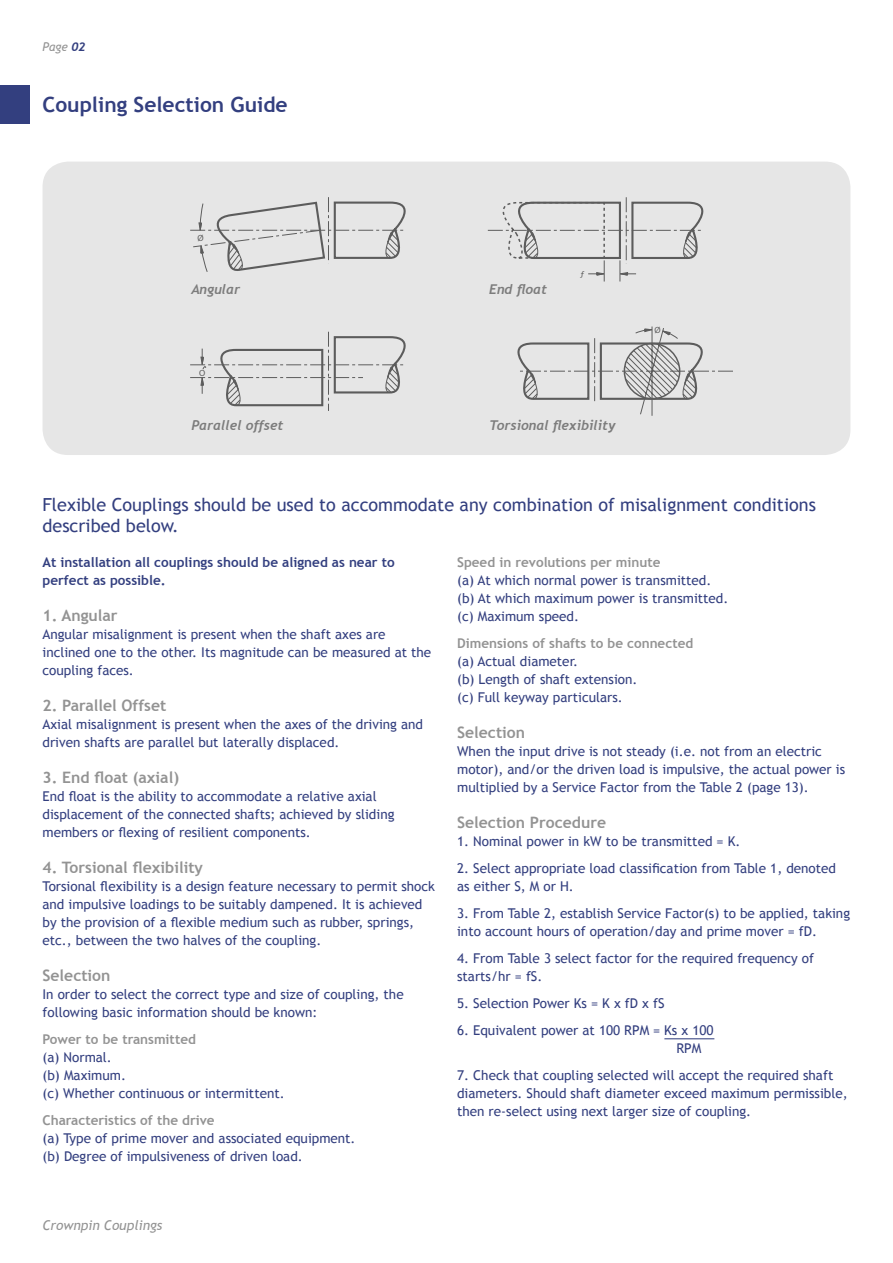
<style>
.page{position:relative;width:893px;height:1263px;background:#fff}
.page>*{position:absolute;margin:0;border:0;box-sizing:border-box;transform-origin:0 0}
.t1{font:700 21px "Trebuchet MS";color:#333f7f}
.t2{font:18px/21px "Trebuchet MS";color:#333f7f}
.t3{font:700 15.75px "Trebuchet MS";color:#939393}
.t4{font:13.5px/18px "Trebuchet MS";color:#333f7f}
.t5{font:700 13.5px "Trebuchet MS";color:#939393}
.t6{font:700 13.5px/18px "Trebuchet MS";color:#333f7f}
.t7{font:italic 700 13.5px "Trebuchet";color:#7c7c7c}
.t8{font:italic 13.5px "Trebuchet MS";color:#939393}
.t9{font:italic 12px "Trebuchet MS";color:#939393}
.s1{font-family:"Trebuchet";font-weight:700;color:#333f7f}
</style>
<div class="page">
<div style="left:0;top:85px;width:30px;height:38px;background:#333f7f"></div>
<hr style="left:664px;top:1038px;width:50px;height:1px;background:#333f7f">
<div style="left:43px;top:162px;width:807px;height:293px;background:#e6e6e6"></div>
<svg style="left:190px;top:197px;width:218px;height:79px;background:#d7d7d7"></svg>
<svg style="left:190px;top:327px;width:218px;height:85px;background:#d8d8d8"></svg>
<svg style="left:488px;top:191px;width:218px;height:114px;background:#dcdcdc"></svg>
<svg style="left:493px;top:317px;width:240px;height:99px;background:#d8d8d8"></svg>
<p class="t9" style="left:43px;top:40px;width:44px">Page <span class="s1">02</span></p>
<h1 class="t1" style="left:43px;top:92px;width:247px">Coupling Selection Guide</h1>
<p class="t7" style="left:191px;top:281px;width:50px">Angular</p>
<p class="t7" style="left:191px;top:417px;width:94px">Parallel offset</p>
<p class="t7" style="left:489px;top:281px;width:59px">End float</p>
<p class="t7" style="left:489px;top:417px;width:128px">Torsional flexibility</p>
<h2 class="t2" style="left:43px;top:494px;width:775px">Flexible Couplings should be used to accommodate any combination of misalignment conditions described below.</h2>
<p class="t6" style="left:43px;top:553px;width:354px">At installation all couplings should be aligned as near to perfect as possible.</p>
<p class="t3" style="left:43px;top:606px;width:77px">1. Angular</p>
<p class="t4" style="left:43px;top:625px;width:390px">Angular misalignment is present when the shaft axes are inclined one to the other. Its magnitude can be measured at the coupling faces.</p>
<p class="t3" style="left:43px;top:696px;width:125px">2. Parallel Offset</p>
<p class="t4" style="left:43px;top:715px;width:382px">Axial misalignment is present when the axes of the driving and driven shafts are parallel but laterally displaced.</p>
<p class="t3" style="left:43px;top:768px;width:138px">3. End float (axial)</p>
<p class="t4" style="left:43px;top:787px;width:353px">End float is the ability to accommodate a relative axial displacement of the connected shafts; achieved by sliding members or flexing of resilient components.</p>
<p class="t3" style="left:43px;top:858px;width:162px">4. Torsional flexibility</p>
<p class="t4" style="left:43px;top:877px;width:394px">Torsional flexibility is a design feature necessary to permit shock and impulsive loadings to be suitably dampened. It is achieved by the provision of a flexible medium such as rubber, springs, etc., between the two halves of the coupling.</p>
<p class="t3" style="left:43px;top:966px;width:70px">Selection</p>
<p class="t4" style="left:43px;top:985px;width:363px">In order to select the correct type and size of coupling, the following basic information should be known:</p>
<p class="t5" style="left:43px;top:1031px;width:155px">Power to be transmitted</p>
<p class="t4" style="left:43px;top:1048px;width:244px">(a) Normal.<br>(b) Maximum.<br>(c) Whether continuous or intermittent.</p>
<p class="t5" style="left:43px;top:1112px;width:174px">Characteristics of the drive</p>
<p class="t4" style="left:43px;top:1129px;width:315px">(a) Type of prime mover and associated equipment. (b) Degree of impulsiveness of driven load.</p>
<p class="t5" style="left:457px;top:554px;width:205px">Speed in revolutions per minute</p>
<p class="t4" style="left:457px;top:571px;width:273px">(a) At which normal power is transmitted. (b) At which maximum power is transmitted. (c) Maximum speed.</p>
<p class="t5" style="left:457px;top:635px;width:238px">Dimensions of shafts to be connected</p>
<p class="t4" style="left:457px;top:652px;width:182px">(a) Actual diameter.<br>(b) Length of shaft extension. (c) Full keyway particulars.</p>
<p class="t3" style="left:457px;top:723px;width:70px">Selection</p>
<p class="t4" style="left:457px;top:742px;width:390px">When the input drive is not steady (i.e. not from an electric motor), and/or the driven load is impulsive, the actual power is multiplied by a Service Factor from the Table 2 (page 13).</p>
<p class="t3" style="left:457px;top:813px;width:150px">Selection Procedure</p>
<p class="t4" style="left:457px;top:832px;width:285px">1. Nominal power in kW to be transmitted = K.</p>
<p class="t4" style="left:457px;top:859px;width:380px">2. Select appropriate load classification from Table 1, denoted as either S, M or H.</p>
<p class="t4" style="left:457px;top:904px;width:394px">3. From Table 2, establish Service Factor(s) to be applied, taking into account hours of operation/day and prime mover = fD.</p>
<p class="t4" style="left:457px;top:949px;width:359px">4. From Table 3 select factor for the required frequency of starts/hr = fS.</p>
<p class="t4" style="left:457px;top:994px;width:209px">5. Selection Power Ks = K x fD x fS</p>
<p class="t4" style="left:676px;top:1021px;width:39px;text-indent:-219px">6. Equivalent power at 100 RPM = Ks x 100<br>RPM</p>
<p class="t4" style="left:457px;top:1066px;width:392px">7. Check that coupling selected will accept the required shaft diameters. Should shaft diameter exceed maximum permissible, then re-select using next larger size of coupling.</p>
<p class="t8" style="left:43px;top:1217px;width:121px">Crownpin Couplings</p>
</div>
